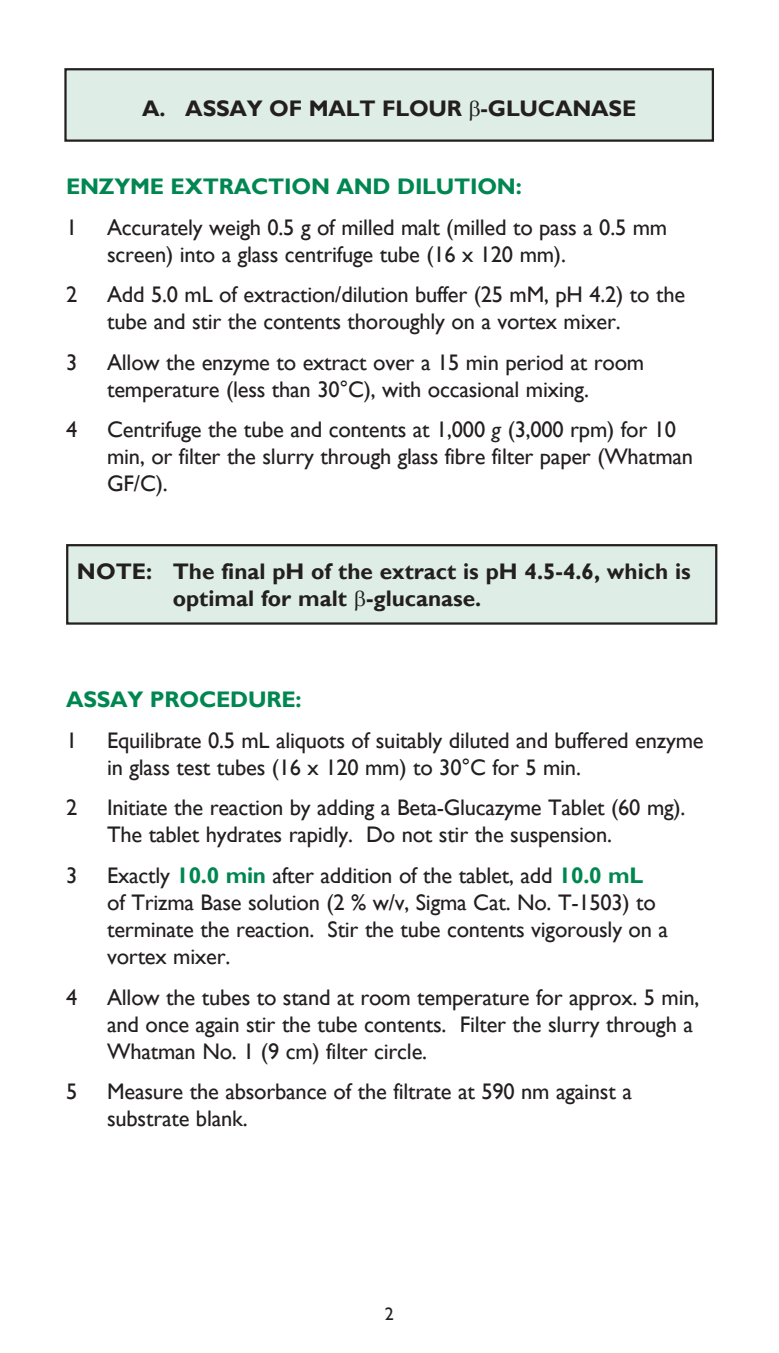
<style>
.page{position:relative;width:779px;height:1353px;background:#fff}
.page>*{position:absolute;margin:0;border:0;box-sizing:border-box;transform-origin:0 0}
.t1{font:22.5px/27px "Gill Sans";letter-spacing:-.01em;color:#231f20}
.t2{font:700 22.5px/27px "Gill Sans";color:#231f20}
.t3{font:700 22.5px "Gill Sans";letter-spacing:-.01em;color:#008751}
.t4{font:18px "Gill Sans";color:#231f20}
.s1{font-style:italic}
.s2{font-weight:700;color:#008751}
</style>
<div class="page">
<div style="left:67px;top:545px;width:648px;height:78px;background:#deede6"></div>
<div style="left:66px;top:544px;width:651px;height:80px;border:2px solid #231f20"></div>
<div style="left:65px;top:69px;width:647px;height:72px;background:#deede6"></div>
<div style="left:64px;top:68px;width:649px;height:74px;border:2px solid #231f20"></div>
<p class="t2" style="left:142px;top:96px;width:495px">A. ASSAY OF MALT FLOUR -GLUCANASE</p>
<p class="t3" style="left:66px;top:173px;width:457px">ENZYME EXTRACTION AND DILUTION:</p>
<p class="t1" style="left:66px;top:214px;width:13px">1</p>
<p class="t1" style="left:107px;top:214px;width:561px">Accurately weigh 0.5 g of milled malt (milled to pass a 0.5 mm screen) into a glass centrifuge tube (16 x 120 mm).</p>
<p class="t1" style="left:66px;top:281px;width:13px">2</p>
<p class="t1" style="left:107px;top:281px;width:579px">Add 5.0 mL of extraction/dilution buffer (25 mM, pH 4.2) to the tube and stir the contents thoroughly on a vortex mixer.</p>
<p class="t1" style="left:66px;top:349px;width:13px">3</p>
<p class="t1" style="left:107px;top:349px;width:538px">Allow the enzyme to extract over a 15 min period at room temperature (less than 30°C), with occasional mixing.</p>
<p class="t1" style="left:66px;top:416px;width:13px">4</p>
<p class="t1" style="left:107px;top:416px;width:587px">Centrifuge the tube and contents at 1,000 <span class="s1">g</span> (3,000 rpm) for 10 min, or filter the slurry through glass fibre filter paper (Whatman<br>GF/C).</p>
<p class="t2" style="left:173px;top:558px;width:519px;text-indent:-96px">NOTE: The final pH of the extract is pH 4.5-4.6, which is optimal for malt -glucanase.</p>
<p class="t3" style="left:66px;top:686px;width:237px">ASSAY PROCEDURE:</p>
<p class="t1" style="left:66px;top:727px;width:13px">1</p>
<p class="t1" style="left:107px;top:727px;width:597px">Equilibrate 0.5 mL aliquots of suitably diluted and buffered enzyme in glass test tubes (16 x 120 mm) to 30°C for 5 min.</p>
<p class="t1" style="left:66px;top:794px;width:13px">2</p>
<p class="t1" style="left:107px;top:794px;width:579px">Initiate the reaction by adding a Beta-Glucazyme Tablet (60 mg).<br>The tablet hydrates rapidly. Do not stir the suspension.</p>
<p class="t1" style="left:66px;top:862px;width:13px">3</p>
<p class="t1" style="left:107px;top:862px;width:562px">Exactly <span class="s2">10.0 min</span> after addition of the tablet, add <span class="s2">10.0 mL<br></span>of Trizma Base solution (2 % w/v, Sigma Cat. No. T-1503) to terminate the reaction. Stir the tube contents vigorously on a vortex mixer.</p>
<p class="t1" style="left:66px;top:983px;width:13px">4</p>
<p class="t1" style="left:107px;top:983px;width:593px">Allow the tubes to stand at room temperature for approx. 5 min, and once again stir the tube contents. Filter the slurry through a<br>Whatman No. 1 (9 cm) filter circle.</p>
<p class="t1" style="left:66px;top:1078px;width:13px">5</p>
<p class="t1" style="left:107px;top:1078px;width:526px">Measure the absorbance of the filtrate at 590 nm against a substrate blank.</p>
<p class="t4" style="left:385px;top:1302px;width:10px">2</p>
</div>
